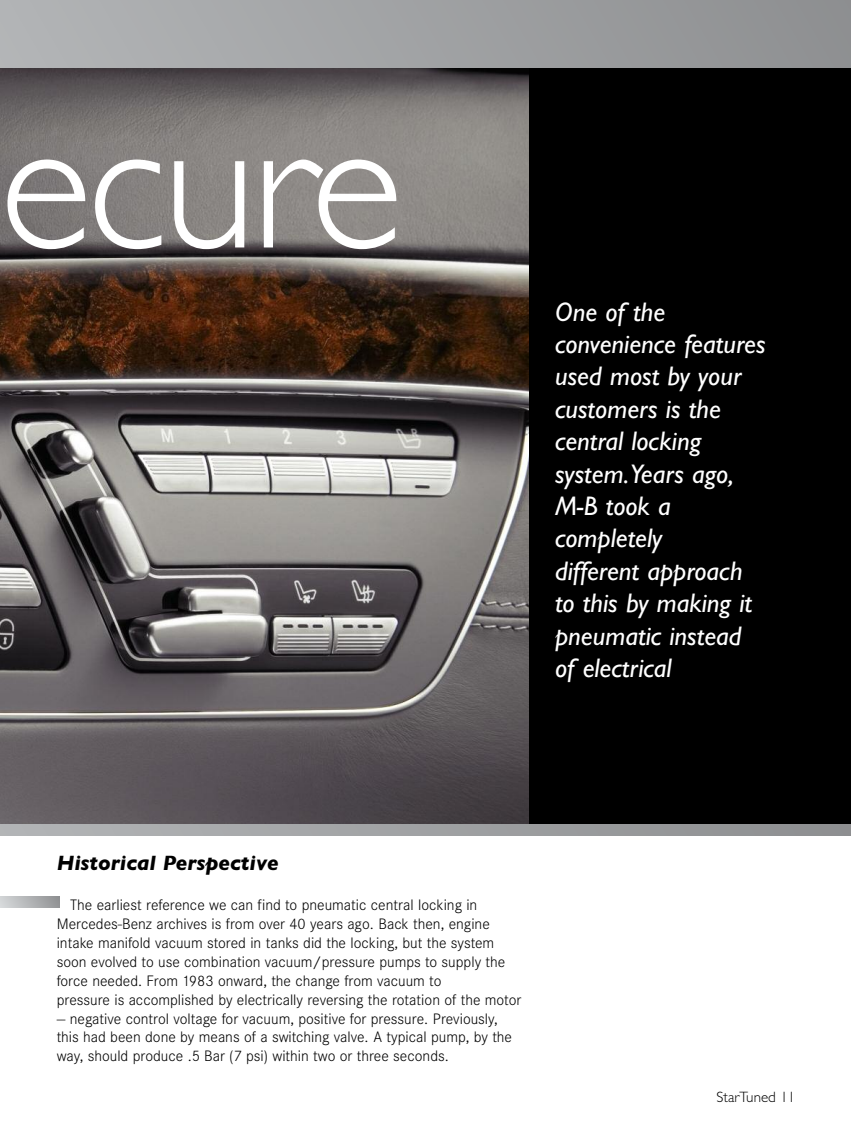
<style>
.page{position:relative;width:851px;height:1134px;background:#fff}
.page>*{position:absolute;margin:0;border:0;box-sizing:border-box;transform-origin:0 0}
.t1{font:300 192px "Gill Sans";letter-spacing:-.025em;color:#fff}
.t2{font:italic 27px/32.4px "Gill Sans";color:#fff}
.t3{font:italic 700 21px "Gill Sans";color:#000}
.t4{font:300 15.75px/18.9px "Corporate S";color:#000}
.t5{font:300 15px "Gill Sans";color:#000}
</style>
<div class="page">
<div style="left:0;top:68px;width:850px;height:762px;background:#000"></div>
<img style="left:0;top:68px;width:528px;height:757px">
<div style="left:0;top:0;width:850px;height:68px;background:linear-gradient(to right,#b3b5b7,#8e8f91)"></div>
<svg style="left:0;top:825px;width:850px;height:11px;background:#9fa1a3"></svg>
<svg style="left:0;top:896px;width:59px;height:11px"></svg>
<h1 class="t1" style="left:0;top:69px;width:404px">ecure</h1>
<h2 class="t2" style="left:555px;top:295px;width:212px">One of the convenience features used most by your customers is the central locking system.Years ago,<br>M-B took a completely<br>different approach to this by making it pneumatic instead of electrical</h2>
<h3 class="t3" style="left:57px;top:851px;width:223px">Historical Perspective</h3>
<p class="t4" style="left:57px;top:895px;width:466px;text-indent:14px">The earliest reference we can find to pneumatic central locking in Mercedes-Benz archives is from over 40 years ago. Back then, engine intake manifold vacuum stored in tanks did the locking, but the system soon evolved to use combination vacuum/pressure pumps to supply the force needed. From 1983 onward, the change from vacuum to<br>pressure is accomplished by electrically reversing the rotation of the motor -- negative control voltage for vacuum, positive for pressure. Previously, this had been done by means of a switching valve. A typical pump, by the way, should produce .5 Bar (7 psi) within two or three seconds.</p>
<p class="t5" style="left:716px;top:1088px;width:80px">StarTuned 11</p>
</div>
